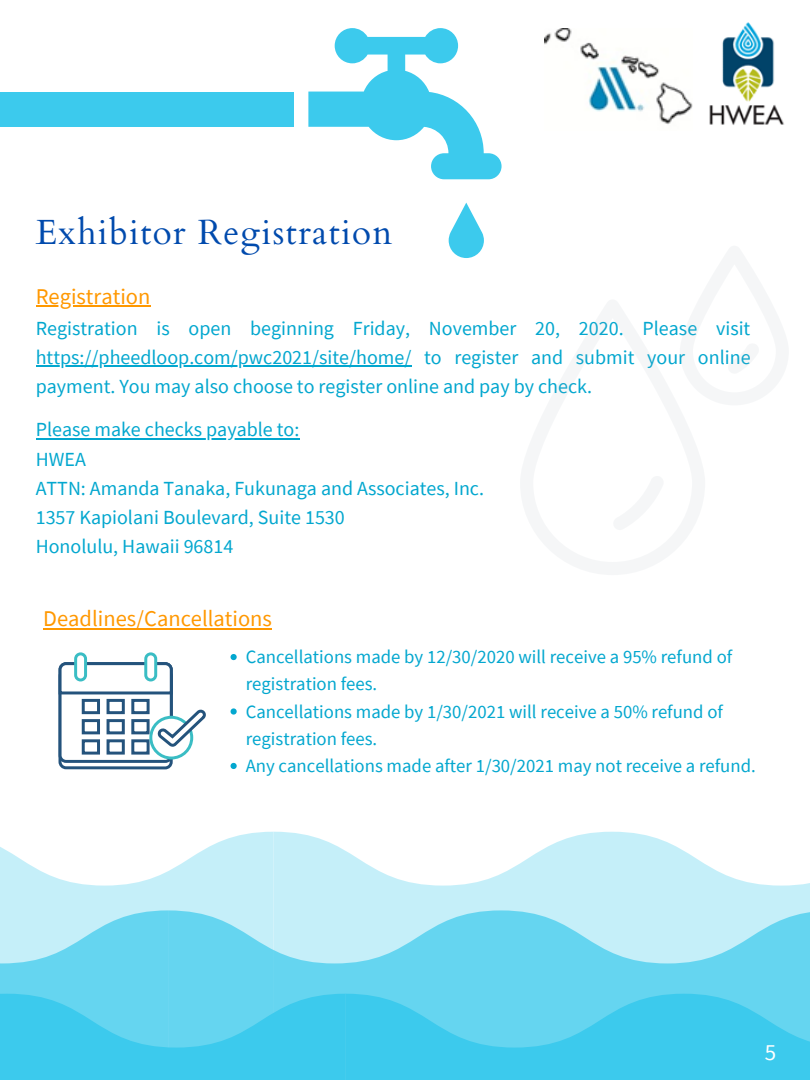
<style>
.page{position:relative;width:810px;height:1080px;background:#fff}
.page>*{position:absolute;margin:0;border:0;box-sizing:border-box;transform-origin:0 0}
.t1{font:35px "Cardo";letter-spacing:.04em;color:#004aad}
.t2{font:23.06px "Source Sans Pro";color:#fff}
.t3{font:22.5px "Source Sans Pro";color:#ff9800}
.t4{font:20px/29.1px "Source Sans Pro";color:#03a7cf;text-align:justify}
.t5{font:18.75px/27.2px "Source Sans Pro";color:#03a7cf}
</style>
<div class="page">
<svg style="left:0;top:832px;width:274px;height:78px;fill:#c5eff9"></svg>
<svg style="left:274px;top:832px;width:536px;height:78px;fill:#c5eff9"></svg>
<svg style="left:345px;top:910px;width:465px;height:84px;background:#84ddf2"></svg>
<svg style="left:0;top:910px;width:345px;height:170px;background:#66d5f0"></svg>
<svg style="left:345px;top:994px;width:465px;height:86px;background:#47cded"></svg>
<div style="left:0;top:93px;width:294px;height:34px;background:#3ccaed"></div>
<svg style="left:449px;top:203px;width:35px;height:55px"></svg>
<svg style="left:308px;top:28px;width:194px;height:151px"></svg>
<img style="left:709px;top:22px;width:75px;height:103px">
<img style="left:545px;top:28px;width:148px;height:97px">
<hr style="left:36px;top:365px;width:375px;height:2px;background:#03a7cf">
<hr style="left:36px;top:438px;width:263px;height:2px;background:#03a7cf">
<div style="left:59px;top:669px;width:114px;height:100px;border:3px solid #24537c;border-radius:6px"></div>
<div style="left:59px;top:662px;width:114px;height:101px;border:3px solid #24537c;border-radius:6px"></div>
<svg style="left:58px;top:661px;width:115px;height:35px"></svg>
<div style="left:82px;top:699px;width:18px;height:15px;border:3px solid #24537c"></div>
<div style="left:107px;top:699px;width:18px;height:15px;border:3px solid #24537c"></div>
<div style="left:131px;top:699px;width:19px;height:15px;border:3px solid #24537c"></div>
<div style="left:82px;top:719px;width:18px;height:15px;border:3px solid #24537c"></div>
<div style="left:107px;top:719px;width:18px;height:15px;border:3px solid #24537c"></div>
<div style="left:131px;top:719px;width:19px;height:15px;border:3px solid #24537c"></div>
<div style="left:82px;top:739px;width:18px;height:16px;border:3px solid #24537c"></div>
<div style="left:107px;top:739px;width:18px;height:16px;border:3px solid #24537c"></div>
<div style="left:131px;top:739px;width:19px;height:16px;border:3px solid #24537c"></div>
<div style="left:76px;top:654px;width:10px;height:26px;background:#fff;border-radius:5px"></div>
<div style="left:74px;top:652px;width:13px;height:29px;border:3px solid #3abdc4;border-radius:5px"></div>
<div style="left:146px;top:654px;width:10px;height:26px;background:#fff;border-radius:5px"></div>
<div style="left:144px;top:652px;width:13px;height:29px;border:3px solid #3abdc4;border-radius:5px"></div>
<svg style="left:151px;top:717px;width:41px;height:41px"></svg>
<div style="left:149px;top:716px;width:44px;height:44px;border:3px solid #3abdc4;border-radius:50%"></div>
<svg style="left:155px;top:707px;width:51px;height:42px"></svg>
<svg style="left:231px;top:654px;width:6px;height:6px"></svg>
<svg style="left:231px;top:708px;width:6px;height:7px"></svg>
<svg style="left:231px;top:763px;width:6px;height:6px"></svg>
<hr style="left:43px;top:628px;width:229px;height:2px;background:#ff9800">
<hr style="left:36px;top:305px;width:114px;height:2px;background:#ff9800">
<h1 class="t1" style="left:36px;top:209px;width:358px">Exhibitor Registration</h1>
<p class="t3" style="left:36px;top:282px;width:116px">Registration</p>
<p class="t4" style="left:36px;top:313px;width:716px">Registration is open beginning Friday, November 20, 2020. Please visit https://pheedloop.com/pwc2021/site/home/ to register and submit your online payment. You may also choose to register online and pay by check.</p>
<p class="t4" style="left:36px;top:415px;width:450px;text-align:left">Please make checks payable to:<br>HWEA<br>ATTN: Amanda Tanaka, Fukunaga and Associates, Inc.<br>1357 Kapiolani Boulevard, Suite 1530<br>Honolulu, Hawaii 96814</p>
<p class="t3" style="left:43px;top:604px;width:230px">Deadlines/Cancellations</p>
<p class="t5" style="left:246px;top:643px;width:512px">Cancellations made by 12/30/2020 will receive a 95% refund of registration fees.<br>Cancellations made by 1/30/2021 will receive a 50% refund of registration fees.<br>Any cancellations made after 1/30/2021 may not receive a refund.</p>
<p class="t2" style="left:765px;top:1037px;width:13px">5</p>
</div>
